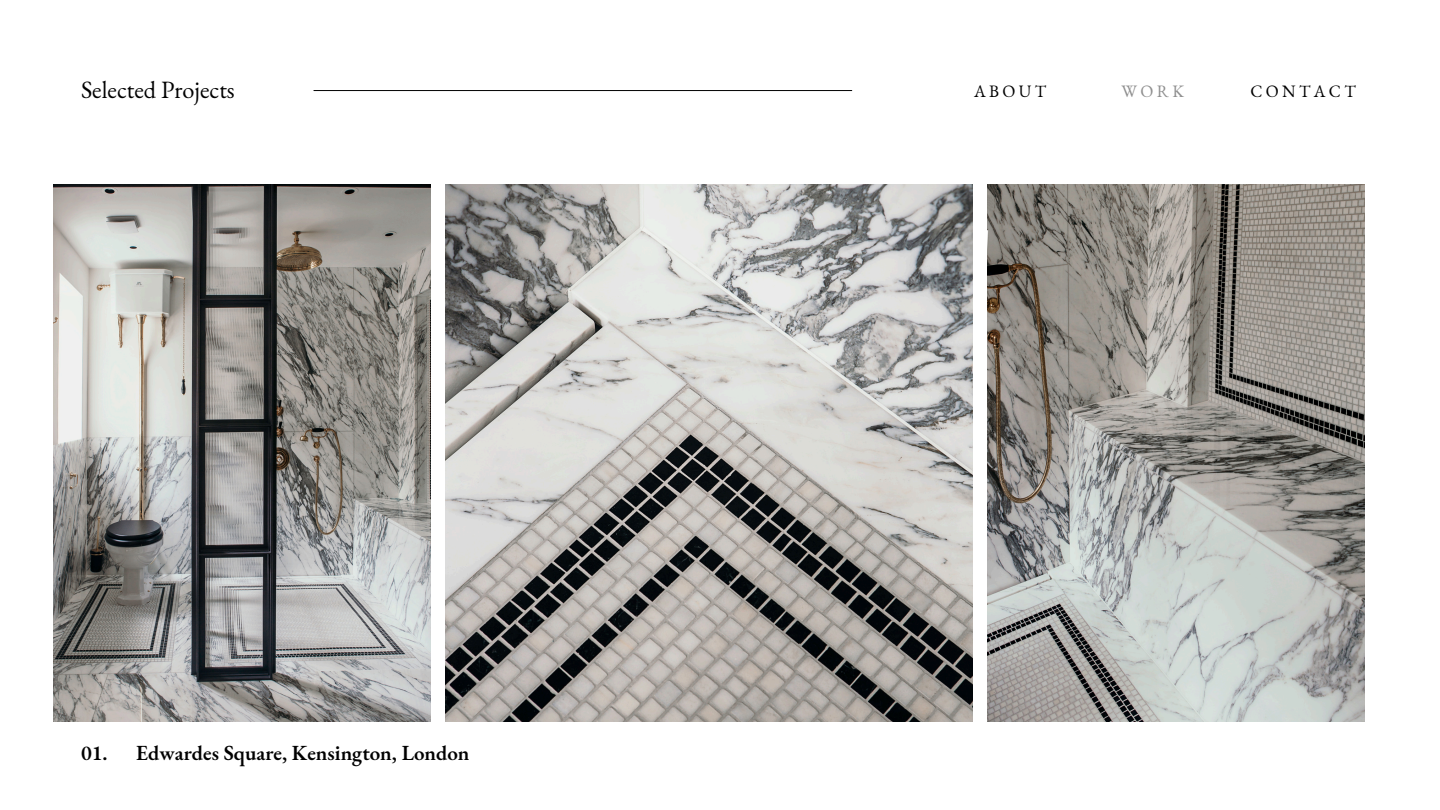
<style>
.page{position:relative;width:1440px;height:810px;background:#fff}
.page>*{position:absolute;margin:0;border:0;box-sizing:border-box;transform-origin:0 0}
.t1{font:24.3px "EB Garamond";color:#000}
.t2{font:600 21px "EB Garamond";color:#000}
.t3{font:17px "EB Garamond";letter-spacing:.2em;color:#000}
.t4{font:17px "EB Garamond";color:#8f8f8f}
</style>
<div class="page">
<hr style="left:314px;top:90px;width:538px;height:1px;background:#000">
<img style="left:53px;top:185px;width:378px;height:537px">
<img style="left:446px;top:185px;width:526px;height:537px">
<img style="left:987px;top:185px;width:377px;height:537px">
<p class="t1" style="left:81px;top:74px;width:155px">Selected Projects</p>
<p class="t3" style="left:974px;top:79px;width:74px">ABOUT</p>
<p class="t4" style="left:1122px;top:79px;width:64px">WORK</p>
<h2 class="t3" style="left:1250px;top:79px;width:107px">CONTACT</h2>
<p class="t2" style="left:81px;top:739px;width:28px">01.</p>
<h2 class="t2" style="left:136px;top:739px;width:335px">Edwardes Square, Kensington, London</h2>
</div>
